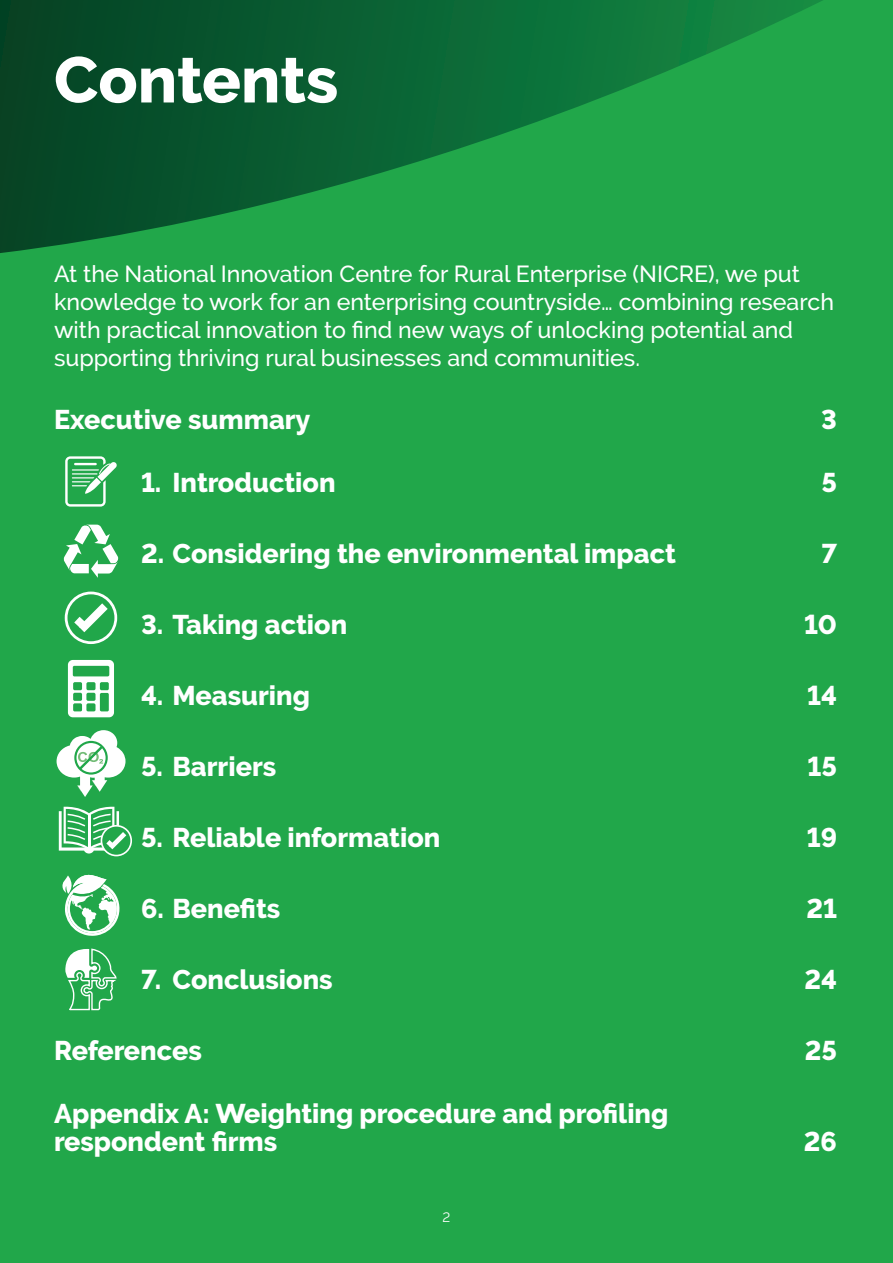
<style>
.page{position:relative;width:893px;height:1263px;background:#21a74a}
.page>*{position:absolute;margin:0;border:0;box-sizing:border-box;transform-origin:0 0}
.t1{font:800 64.5px "Derailed";color:#fff}
.t2{font:800 27px/28.5px "Derailed";color:#fff}
.t3{font:500 23.25px/27.8px "Derailed";color:#fff}
.t4{font:13.5px "Derailed";color:#fff}
</style>
<div class="page">
<svg style="left:0;top:0;width:823px;height:253px"></svg>
<svg style="left:65px;top:948px;width:52px;height:63px"></svg>
<svg style="left:65px;top:456px;width:52px;height:51px"></svg>
<svg style="left:64px;top:525px;width:54px;height:53px"></svg>
<svg style="left:66px;top:593px;width:50px;height:50px"></svg>
<div style="left:65px;top:592px;width:52px;height:52px;border:3px solid #fff;border-radius:50%"></div>
<svg style="left:74px;top:603px;width:34px;height:29px"></svg>
<svg style="left:68px;top:660px;width:46px;height:57px"></svg>
<svg style="left:101px;top:826px;width:30px;height:29px"></svg>
<div style="left:101px;top:825px;width:31px;height:31px;border:2px solid #fff;border-radius:50%"></div>
<svg style="left:59px;top:806px;width:67px;height:47px"></svg>
<svg style="left:62px;top:874px;width:58px;height:62px"></svg>
<svg style="left:57px;top:730px;width:69px;height:67px"></svg>
<p class="t1" style="left:54px;top:43px;width:286px">Contents</p>
<p class="t3" style="left:54px;top:260px;width:781px">At the National Innovation Centre for Rural Enterprise (NICRE), we put knowledge to work for an enterprising countryside… combining research with practical innovation to find new ways of unlocking potential and supporting thriving rural businesses and communities.</p>
<p class="t2" style="left:54px;top:406px;width:258px">Executive summary</p>
<p class="t2" style="left:821px;top:406px;width:17px">3</p>
<p class="t2" style="left:141px;top:468px;width:196px">1. Introduction</p>
<p class="t2" style="left:821px;top:468px;width:17px">5</p>
<p class="t2" style="left:141px;top:539px;width:536px">2. Considering the environmental impact</p>
<p class="t2" style="left:821px;top:539px;width:17px">7</p>
<p class="t2" style="left:141px;top:610px;width:208px">3. Taking action</p>
<p class="t2" style="left:804px;top:610px;width:35px">10</p>
<p class="t2" style="left:141px;top:681px;width:170px">4. Measuring</p>
<p class="t2" style="left:807px;top:681px;width:31px">14</p>
<p class="t2" style="left:141px;top:752px;width:137px">5. Barriers</p>
<p class="t2" style="left:807px;top:752px;width:31px">15</p>
<p class="t2" style="left:141px;top:823px;width:301px">5. Reliable information</p>
<p class="t2" style="left:807px;top:823px;width:32px">19</p>
<p class="t2" style="left:141px;top:894px;width:141px">6. Benefits</p>
<p class="t2" style="left:806px;top:894px;width:32px">21</p>
<p class="t2" style="left:141px;top:965px;width:193px">7. Conclusions</p>
<p class="t2" style="left:804px;top:965px;width:34px">24</p>
<p class="t2" style="left:54px;top:1036px;width:149px">References</p>
<p class="t2" style="left:805px;top:1036px;width:34px">25</p>
<p class="t2" style="left:54px;top:1099px;width:616px">Appendix A: Weighting procedure and profiling respondent firms</p>
<p class="t4" style="left:443px;top:1209px;width:9px">2</p>
<p class="t2" style="left:804px;top:1127px;width:35px">26</p>
</div>
